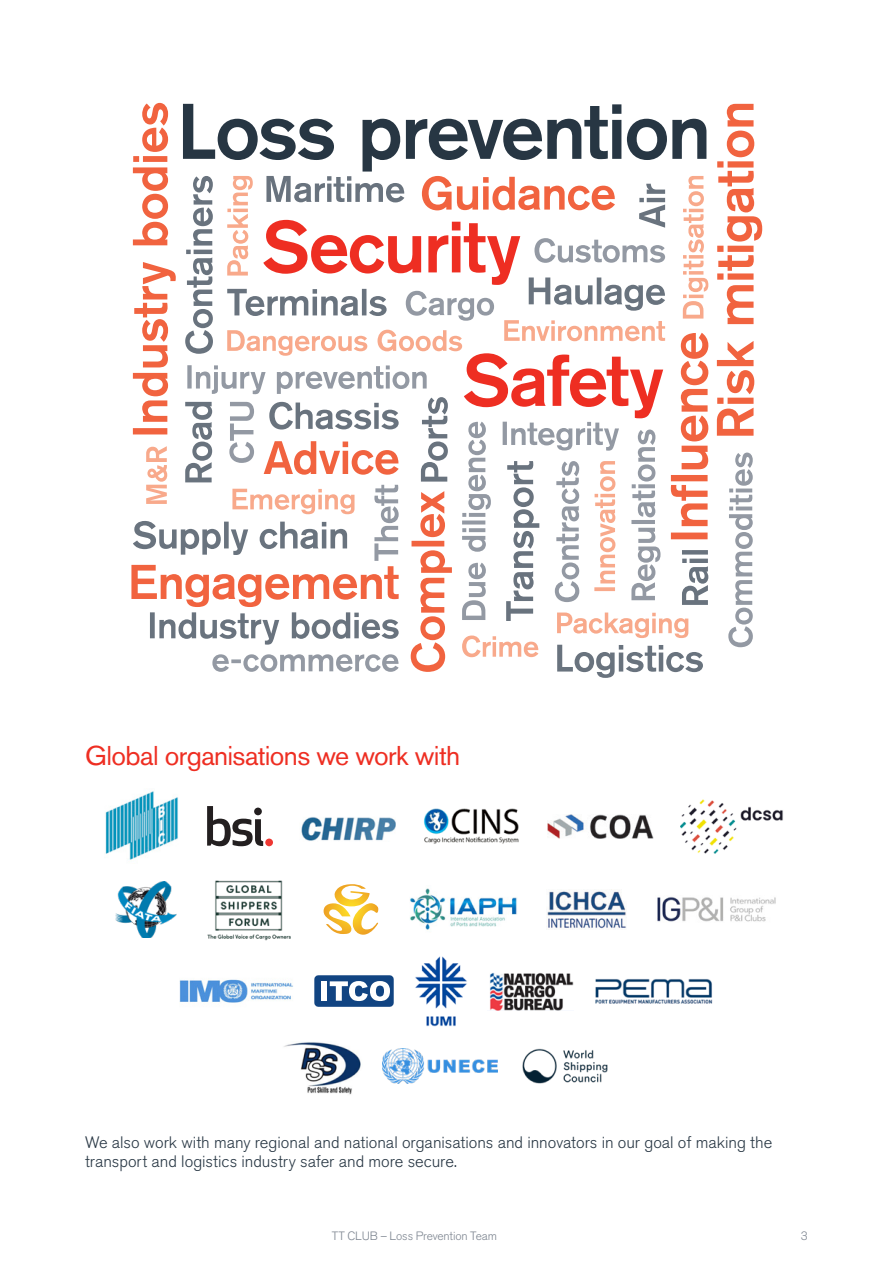
<style>
.page{position:relative;width:893px;height:1263px;background:#fff}
.page>*{position:absolute;margin:0;border:0;box-sizing:border-box;transform-origin:0 0}
.HEAD-20PT{font:27px "Akzidenz Grotesk BE";letter-spacing:-.025em;color:#ee2e22}
.New_Body_Text{font:300 16.5px/19.5px "Akzidenz Grotesk BE";color:#273643}
.t1{font:300 12px "Akzidenz Grotesk BE";letter-spacing:-.01em;color:#7d8590}
</style>
<div class="page">
<img style="left:284px;top:1042px;width:77px;height:53px">
<img style="left:383px;top:1048px;width:114px;height:35px">
<img style="left:522px;top:1048px;width:86px;height:36px">
<svg style="left:717px;top:104px;width:45px;height:332px"></svg>
<svg style="left:728px;top:453px;width:25px;height:194px"></svg>
<svg style="left:131px;top:103px;width:577px;height:575px"></svg>
<img style="left:105px;top:791px;width:73px;height:69px">
<svg style="left:207px;top:806px;width:56px;height:40px"></svg>
<div style="left:265px;top:838px;width:8px;height:8px;background:#ee3732;border-radius:50%"></div>
<img style="left:301px;top:817px;width:95px;height:24px">
<img style="left:424px;top:808px;width:95px;height:36px">
<img style="left:548px;top:814px;width:106px;height:24px">
<img style="left:680px;top:799px;width:103px;height:55px">
<img style="left:179px;top:979px;width:114px;height:24px">
<svg style="left:314px;top:975px;width:80px;height:32px"></svg>
<img style="left:490px;top:972px;width:84px;height:38px">
<img style="left:415px;top:956px;width:52px;height:70px">
<img style="left:595px;top:979px;width:118px;height:25px">
<img style="left:547px;top:889px;width:79px;height:40px">
<img style="left:657px;top:896px;width:119px;height:26px">
<img style="left:115px;top:881px;width:62px;height:57px">
<img style="left:207px;top:880px;width:84px;height:61px">
<img style="left:410px;top:888px;width:108px;height:42px">
<svg style="left:324px;top:884px;width:55px;height:51px"></svg>
<p class="HEAD-20PT" style="left:85px;top:739px;width:377px">Global organisations we work with</p>
<p class="New_Body_Text" style="left:85px;top:1133px;width:689px">We also work with many regional and national organisations and innovators in our goal of making the transport and logistics industry safer and more secure.</p>
<p class="t1" style="left:332px;top:1229px;width:167px">TT CLUB – Loss Prevention Team</p>
<p class="t1" style="left:801px;top:1229px;width:8px">3</p>
</div>
